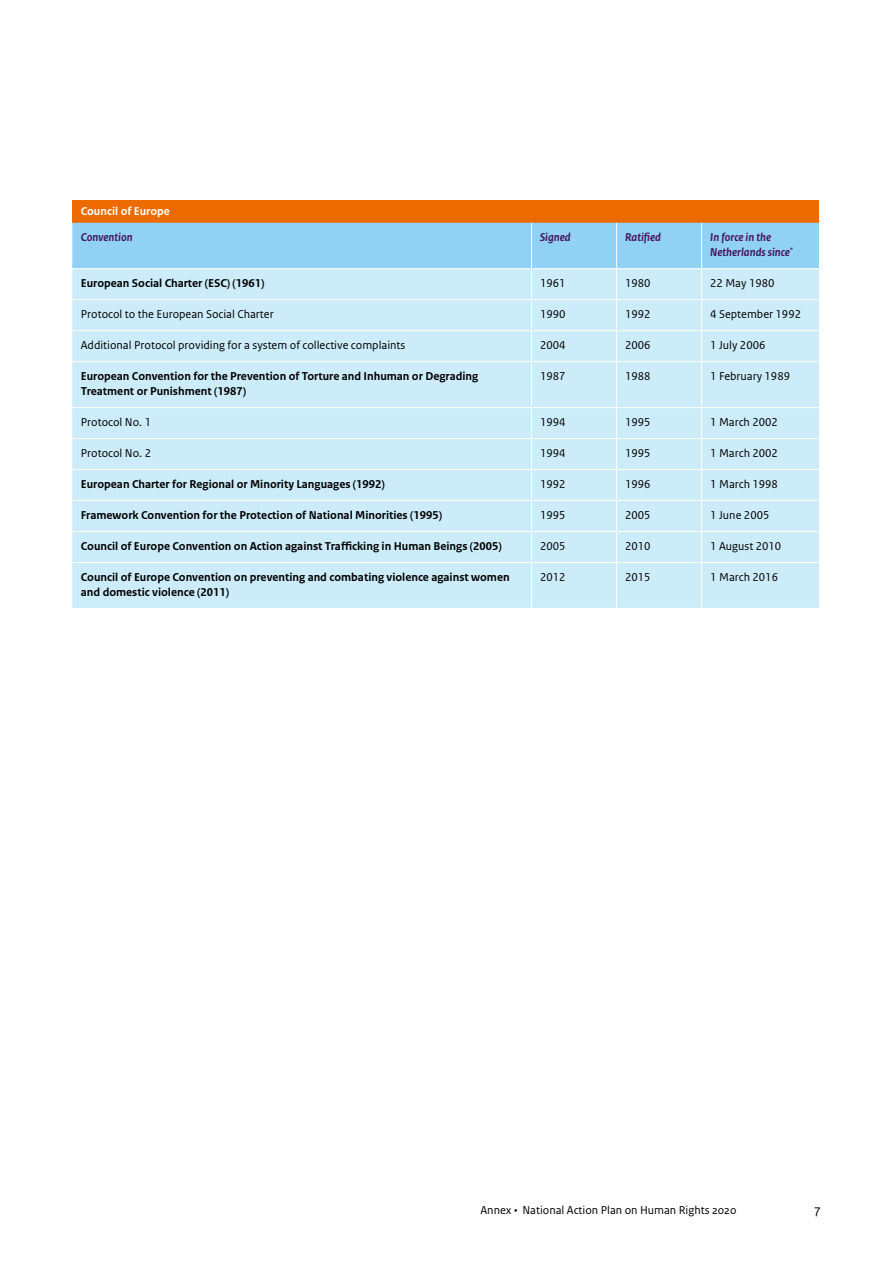
<style>
.page{position:relative;width:893px;height:1263px;background:#fff}
.page>*{position:absolute;margin:0;border:0;box-sizing:border-box;transform-origin:0 0}
.t1{font:13.5px "Rijksoverheid Sans Text";color:#000}
.t2{font:700 12px/15px "Rijksoverheid Sans Text";color:#000}
.t3{font:12px "Rijksoverheid Sans Text";color:#000}
.t4{font:italic 700 12px/15px "Rijksoverheid Sans Text";color:#44165d}
.t5{font:700 12px "Rijksoverheid Sans Text";color:#fff}
</style>
<div class="page">
<div style="left:72px;top:269px;width:747px;height:339px;background:#ccecf9"></div>
<svg style="left:72px;top:200px;width:748px;height:68px;background:#afafa2"></svg>
<hr style="left:531px;top:223px;width:1px;height:45px;background:#fff">
<hr style="left:616px;top:223px;width:1px;height:45px;background:#fff">
<hr style="left:701px;top:223px;width:1px;height:45px;background:#fff">
<hr style="left:819px;top:223px;width:1px;height:45px;background:#fff">
<hr style="left:531px;top:269px;width:1px;height:30px;background:#fff">
<hr style="left:616px;top:269px;width:1px;height:30px;background:#fff">
<hr style="left:701px;top:269px;width:1px;height:30px;background:#fff">
<hr style="left:72px;top:299px;width:459px;height:1px;background:#fff">
<hr style="left:531px;top:299px;width:86px;height:1px;background:#fff">
<hr style="left:531px;top:300px;width:1px;height:30px;background:#fff">
<hr style="left:617px;top:299px;width:85px;height:1px;background:#fff">
<hr style="left:616px;top:300px;width:1px;height:30px;background:#fff">
<hr style="left:702px;top:299px;width:118px;height:1px;background:#fff">
<hr style="left:701px;top:300px;width:1px;height:30px;background:#fff">
<hr style="left:72px;top:330px;width:459px;height:1px;background:#fff">
<hr style="left:531px;top:330px;width:86px;height:1px;background:#fff">
<hr style="left:531px;top:331px;width:1px;height:30px;background:#fff">
<hr style="left:617px;top:330px;width:85px;height:1px;background:#fff">
<hr style="left:616px;top:331px;width:1px;height:30px;background:#fff">
<hr style="left:702px;top:330px;width:118px;height:1px;background:#fff">
<hr style="left:701px;top:331px;width:1px;height:30px;background:#fff">
<hr style="left:72px;top:361px;width:459px;height:1px;background:#fff">
<hr style="left:531px;top:361px;width:86px;height:1px;background:#fff">
<hr style="left:531px;top:362px;width:1px;height:45px;background:#fff">
<hr style="left:617px;top:361px;width:85px;height:1px;background:#fff">
<hr style="left:616px;top:362px;width:1px;height:45px;background:#fff">
<hr style="left:702px;top:361px;width:118px;height:1px;background:#fff">
<hr style="left:701px;top:362px;width:1px;height:45px;background:#fff">
<hr style="left:72px;top:407px;width:459px;height:1px;background:#fff">
<hr style="left:531px;top:407px;width:86px;height:1px;background:#fff">
<hr style="left:531px;top:408px;width:1px;height:30px;background:#fff">
<hr style="left:617px;top:407px;width:85px;height:1px;background:#fff">
<hr style="left:616px;top:408px;width:1px;height:30px;background:#fff">
<hr style="left:702px;top:407px;width:118px;height:1px;background:#fff">
<hr style="left:701px;top:408px;width:1px;height:30px;background:#fff">
<hr style="left:72px;top:438px;width:459px;height:1px;background:#fff">
<hr style="left:531px;top:438px;width:86px;height:1px;background:#fff">
<hr style="left:531px;top:439px;width:1px;height:30px;background:#fff">
<hr style="left:617px;top:438px;width:85px;height:1px;background:#fff">
<hr style="left:616px;top:439px;width:1px;height:30px;background:#fff">
<hr style="left:702px;top:438px;width:118px;height:1px;background:#fff">
<hr style="left:701px;top:439px;width:1px;height:30px;background:#fff">
<hr style="left:72px;top:469px;width:459px;height:1px;background:#fff">
<hr style="left:531px;top:469px;width:86px;height:1px;background:#fff">
<hr style="left:531px;top:470px;width:1px;height:30px;background:#fff">
<hr style="left:617px;top:469px;width:85px;height:1px;background:#fff">
<hr style="left:616px;top:470px;width:1px;height:30px;background:#fff">
<hr style="left:702px;top:469px;width:118px;height:1px;background:#fff">
<hr style="left:701px;top:470px;width:1px;height:30px;background:#fff">
<hr style="left:72px;top:500px;width:459px;height:1px;background:#fff">
<hr style="left:531px;top:500px;width:86px;height:1px;background:#fff">
<hr style="left:531px;top:501px;width:1px;height:30px;background:#fff">
<hr style="left:617px;top:500px;width:85px;height:1px;background:#fff">
<hr style="left:616px;top:501px;width:1px;height:30px;background:#fff">
<hr style="left:702px;top:500px;width:118px;height:1px;background:#fff">
<hr style="left:701px;top:501px;width:1px;height:30px;background:#fff">
<hr style="left:72px;top:531px;width:459px;height:1px;background:#fff">
<hr style="left:531px;top:531px;width:86px;height:1px;background:#fff">
<hr style="left:531px;top:532px;width:1px;height:30px;background:#fff">
<hr style="left:617px;top:531px;width:85px;height:1px;background:#fff">
<hr style="left:616px;top:532px;width:1px;height:30px;background:#fff">
<hr style="left:702px;top:531px;width:118px;height:1px;background:#fff">
<hr style="left:701px;top:532px;width:1px;height:30px;background:#fff">
<hr style="left:72px;top:562px;width:459px;height:1px;background:#fff">
<hr style="left:531px;top:562px;width:86px;height:1px;background:#fff">
<hr style="left:531px;top:563px;width:1px;height:45px;background:#fff">
<hr style="left:617px;top:562px;width:85px;height:1px;background:#fff">
<hr style="left:616px;top:563px;width:1px;height:45px;background:#fff">
<hr style="left:702px;top:562px;width:118px;height:1px;background:#fff">
<hr style="left:701px;top:563px;width:1px;height:45px;background:#fff">
<p class="t5" style="left:81px;top:204px;width:91px">Council of Europe</p>
<p class="t4" style="left:81px;top:230px;width:53px">Convention</p>
<p class="t4" style="left:540px;top:230px;width:32px">Signed</p>
<p class="t4" style="left:625px;top:230px;width:37px">Ratified</p>
<p class="t4" style="left:710px;top:230px;width:84px">In force in the<br>Netherlands since<sup>*</sup></p>
<p class="t2" style="left:81px;top:276px;width:185px">European Social Charter (ESC) (1961)</p>
<p class="t3" style="left:540px;top:276px;width:27px">1961</p>
<p class="t3" style="left:625px;top:276px;width:27px">1980</p>
<p class="t3" style="left:710px;top:276px;width:66px">22 May 1980</p>
<p class="t3" style="left:81px;top:307px;width:194px">Protocol to the European Social Charter</p>
<p class="t3" style="left:540px;top:307px;width:27px">1990</p>
<p class="t3" style="left:625px;top:307px;width:27px">1992</p>
<p class="t3" style="left:710px;top:307px;width:92px">4 September 1992</p>
<p class="t3" style="left:81px;top:338px;width:326px">Additional Protocol providing for a system of collective complaints</p>
<p class="t3" style="left:540px;top:338px;width:27px">2004</p>
<p class="t3" style="left:625px;top:338px;width:27px">2006</p>
<p class="t3" style="left:710px;top:338px;width:57px">1 July 2006</p>
<p class="t2" style="left:81px;top:369px;width:399px">European Convention for the Prevention of Torture and Inhuman or Degrading<br>Treatment or Punishment (1987)</p>
<p class="t3" style="left:540px;top:369px;width:27px">1987</p>
<p class="t3" style="left:625px;top:369px;width:27px">1988</p>
<p class="t3" style="left:710px;top:369px;width:81px">1 February 1989</p>
<p class="t3" style="left:81px;top:415px;width:72px">Protocol No. 1</p>
<p class="t3" style="left:540px;top:415px;width:27px">1994</p>
<p class="t3" style="left:625px;top:415px;width:27px">1995</p>
<p class="t3" style="left:710px;top:415px;width:69px">1 March 2002</p>
<p class="t3" style="left:81px;top:446px;width:72px">Protocol No. 2</p>
<p class="t3" style="left:540px;top:446px;width:27px">1994</p>
<p class="t3" style="left:625px;top:446px;width:27px">1995</p>
<p class="t3" style="left:710px;top:446px;width:69px">1 March 2002</p>
<p class="t2" style="left:81px;top:477px;width:305px">European Charter for Regional or Minority Languages (1992)</p>
<p class="t3" style="left:540px;top:477px;width:27px">1992</p>
<p class="t3" style="left:625px;top:477px;width:27px">1996</p>
<p class="t3" style="left:710px;top:477px;width:69px">1 March 1998</p>
<p class="t2" style="left:81px;top:508px;width:363px">Framework Convention for the Protection of National Minorities (1995)</p>
<p class="t3" style="left:540px;top:508px;width:27px">1995</p>
<p class="t3" style="left:625px;top:508px;width:27px">2005</p>
<p class="t3" style="left:710px;top:508px;width:61px">1 June 2005</p>
<p class="t2" style="left:81px;top:539px;width:422px">Council of Europe Convention on Action against Trafficking in Human Beings (2005)</p>
<p class="t3" style="left:540px;top:539px;width:27px">2005</p>
<p class="t3" style="left:625px;top:539px;width:27px">2010</p>
<p class="t3" style="left:710px;top:539px;width:73px">1 August 2010</p>
<p class="t2" style="left:81px;top:569px;width:430px">Council of Europe Convention on preventing and combating violence against women and domestic violence (2011)</p>
<p class="t3" style="left:540px;top:570px;width:27px">2012</p>
<p class="t3" style="left:625px;top:570px;width:27px">2015</p>
<p class="t3" style="left:710px;top:570px;width:69px">1 March 2016</p>
<p class="t3" style="left:480px;top:1203px;width:257px">Annex • National Action Plan on Human Rights 2020</p>
<p class="t1" style="left:814px;top:1202px;width:8px">7</p>
</div>
